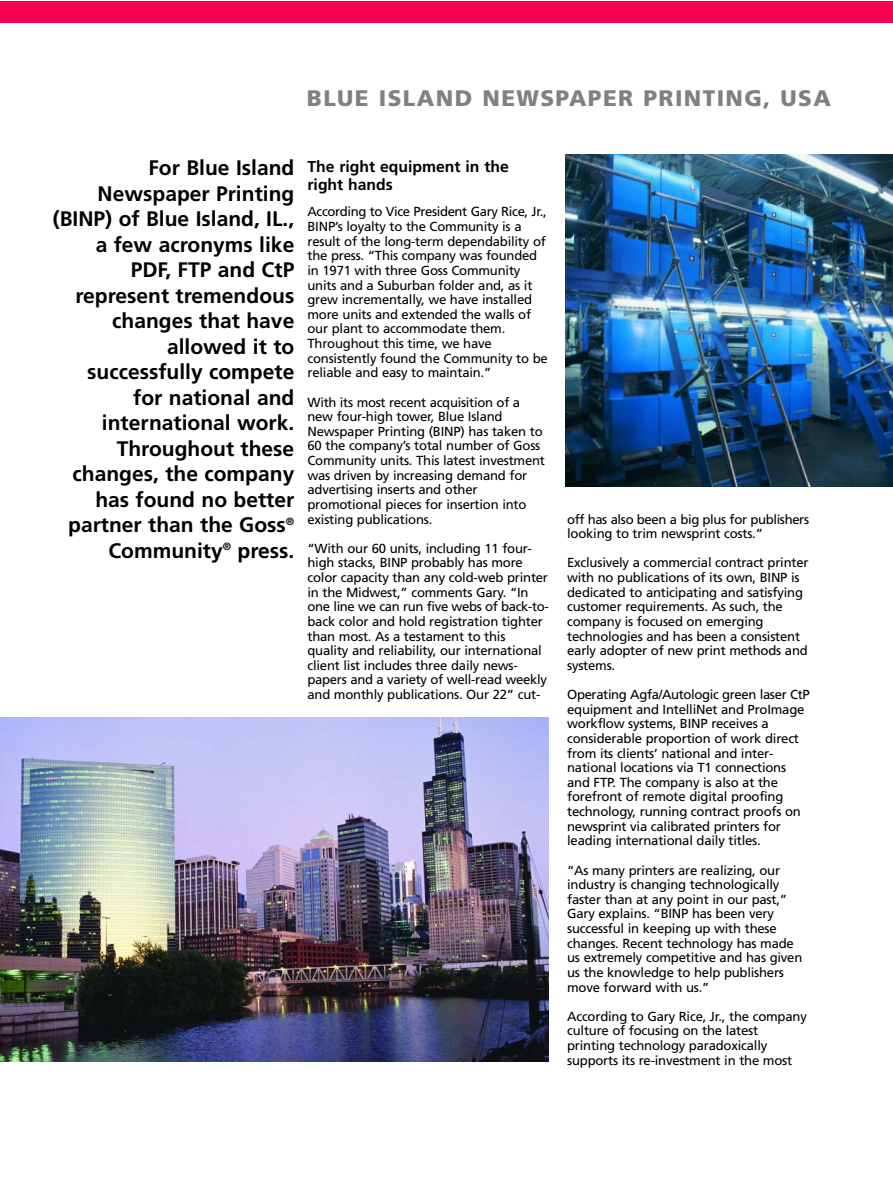
<style>
.page{position:relative;width:893px;height:1191px;background:#fff}
.page>*{position:absolute;margin:0;border:0;box-sizing:border-box;transform-origin:0 0}
.t1{font:900 22.5px "Frutiger";letter-spacing:.06em;color:#808080}
.t2{font:700 21px/25.5px "Frutiger";color:#000;text-align:right}
.t3{font:700 15.75px/18px "Frutiger";color:#000}
.t4{font:13.2px/14.7px "Frutiger";letter-spacing:-.015em;color:#000}
</style>
<div class="page">
<div style="left:0;top:2px;width:892px;height:21px;background:#f6004f"></div>
<img style="left:0;top:717px;width:548px;height:345px">
<img style="left:565px;top:155px;width:327px;height:331px">
<h1 class="t1" style="left:307px;top:89px;width:525px">BLUE ISLAND NEWSPAPER PRINTING, USA</h1>
<p class="t2" style="left:53px;top:157px;width:243px">For Blue Island<br>Newspaper Printing (BINP) of Blue Island, IL., a few acronyms like<br>PDF, FTP and CtP represent tremendous changes that have allowed it to successfully compete<br>for national and international work.<br>Throughout these changes, the company has found no better partner than the Goss<sup>®<br></sup>Community<sup>®</sup> press.</p>
<p class="t3" style="left:307px;top:159px;width:203px">The right equipment in the right hands</p>
<p class="t4" style="left:307px;top:205px;width:242px">According to Vice President Gary Rice, Jr., BINP’s loyalty to the Community is a result of the long-term dependability of the press. “This company was founded in 1971 with three Goss Community units and a Suburban folder and, as it grew incrementally, we have installed more units and extended the walls of our plant to accommodate them.<br>Throughout this time, we have consistently found the Community to be reliable and easy to maintain.”</p>
<p class="t4" style="left:307px;top:396px;width:239px">With its most recent acquisition of a new four-high tower, Blue Island Newspaper Printing (BINP) has taken to 60 the company’s total number of Goss Community units. This latest investment was driven by increasing demand for advertising inserts and other promotional pieces for insertion into existing publications.</p>
<p class="t4" style="left:307px;top:542px;width:243px">“With our 60 units, including 11 four&shy;high stacks, BINP probably has more color capacity than any cold-web printer in the Midwest,” comments Gary. “In one line we can run five webs of back-to&shy;back color and hold registration tighter than most. As a testament to this quality and reliability, our international client list includes three daily news&shy;papers and a variety of well-read weekly and monthly publications. Our 22” cut-</p>
<p class="t4" style="left:567px;top:513px;width:243px">off has also been a big plus for publishers looking to trim newsprint costs.”</p>
<p class="t4" style="left:567px;top:556px;width:243px">Exclusively a commercial contract printer with no publications of its own, BINP is dedicated to anticipating and satisfying customer requirements. As such, the company is focused on emerging technologies and has been a consistent early adopter of new print methods and systems.</p>
<p class="t4" style="left:567px;top:688px;width:244px">Operating Agfa/Autologic green laser CtP equipment and IntelliNet and ProImage workflow systems, BINP receives a considerable proportion of work direct from its clients’ national and inter&shy;national locations via T1 connections and FTP. The company is also at the forefront of remote digital proofing technology, running contract proofs on newsprint via calibrated printers for leading international daily titles.</p>
<p class="t4" style="left:567px;top:864px;width:237px">“As many printers are realizing, our industry is changing technologically faster than at any point in our past,” Gary explains. “BINP has been very successful in keeping up with these changes. Recent technology has made us extremely competitive and has given us the knowledge to help publishers move forward with us.”</p>
<p class="t4" style="left:567px;top:1010px;width:241px">According to Gary Rice, Jr., the company culture of focusing on the latest printing technology paradoxically supports its re-investment in the most</p>
</div>
